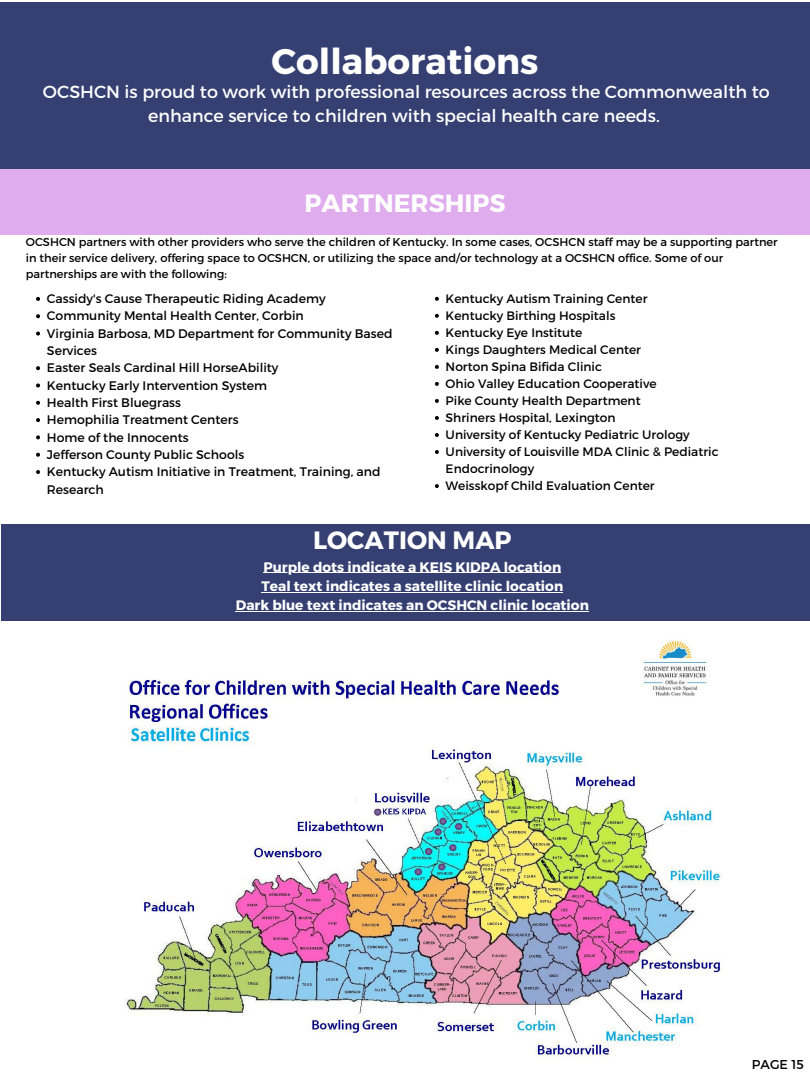
<style>
.page{position:relative;width:810px;height:1080px;background:#fff}
.page>*{position:absolute;margin:0;border:0;box-sizing:border-box;transform-origin:0 0}
.t1{font:700 35.62px "Montserrat";color:#fff}
.t2{font:700 25px "Montserrat";color:#fff}
.t3{font:17.5px/24.4px "Montserrat";color:#fff;text-align:center}
.t4{font:700 13.75px/19.2px "Montserrat";color:#fff;text-align:center}
.t5{font:12.88px "Montserrat";color:#000}
.t6{font:12.44px/17.3px "Montserrat";color:#000}
.t7{font:12.25px/17px "Montserrat";color:#000}
.t8{font:11.38px/15.8px "Montserrat";color:#000}
</style>
<div class="page">
<div style="left:0;top:3px;width:810px;height:167px;background:#353f71"></div>
<div style="left:0;top:170px;width:810px;height:65px;background:#dfaced"></div>
<div style="left:1px;top:524px;width:809px;height:96px;background:#353f71"></div>
<img style="left:125px;top:640px;width:598px;height:419px">
<svg style="left:36px;top:297px;width:4px;height:4px"></svg>
<svg style="left:36px;top:314px;width:4px;height:4px"></svg>
<svg style="left:36px;top:332px;width:4px;height:4px"></svg>
<svg style="left:36px;top:366px;width:4px;height:4px"></svg>
<svg style="left:36px;top:383px;width:4px;height:4px"></svg>
<svg style="left:36px;top:401px;width:4px;height:4px"></svg>
<svg style="left:36px;top:418px;width:4px;height:4px"></svg>
<svg style="left:36px;top:435px;width:4px;height:4px"></svg>
<svg style="left:36px;top:453px;width:4px;height:4px"></svg>
<svg style="left:36px;top:470px;width:4px;height:4px"></svg>
<svg style="left:435px;top:297px;width:4px;height:4px"></svg>
<svg style="left:435px;top:314px;width:4px;height:4px"></svg>
<svg style="left:435px;top:331px;width:4px;height:4px"></svg>
<svg style="left:435px;top:348px;width:4px;height:4px"></svg>
<svg style="left:435px;top:365px;width:4px;height:4px"></svg>
<svg style="left:435px;top:382px;width:4px;height:4px"></svg>
<svg style="left:435px;top:399px;width:4px;height:4px"></svg>
<svg style="left:435px;top:416px;width:4px;height:4px"></svg>
<svg style="left:435px;top:433px;width:4px;height:4px"></svg>
<svg style="left:435px;top:450px;width:4px;height:4px"></svg>
<svg style="left:435px;top:484px;width:4px;height:4px"></svg>
<hr style="left:263px;top:573px;width:298px;height:1px;background:#fff">
<hr style="left:261px;top:592px;width:302px;height:1px;background:#fff">
<hr style="left:236px;top:611px;width:353px;height:1px;background:#fff">
<h1 class="t1" style="left:272px;top:38px;width:268px">Collaborations</h1>
<h3 class="t3" style="left:43px;top:79px;width:728px">OCSHCN is proud to work with professional resources across the Commonwealth to enhance service to children with special health care needs.</h3>
<h2 class="t2" style="left:304px;top:187px;width:203px">PARTNERSHIPS</h2>
<p class="t8" style="left:26px;top:233px;width:753px">OCSHCN partners with other providers who serve the children of Kentucky. In some cases, OCSHCN staff may be a supporting partner in their service delivery, offering space to OCSHCN, or utilizing the space and/or technology at a OCSHCN office. Some of our partnerships are with the following:</p>
<p class="t6" style="left:47px;top:289px;width:347px">Cassidy's Cause Therapeutic Riding Academy Community Mental Health Center, Corbin<br>Virginia Barbosa, MD Department for Community Based Services<br>Easter Seals Cardinal Hill HorseAbility<br>Kentucky Early Intervention System<br>Health First Bluegrass<br>Hemophilia Treatment Centers<br>Home of the Innocents<br>Jefferson County Public Schools<br>Kentucky Autism Initiative in Treatment, Training, and Research</p>
<p class="t7" style="left:446px;top:289px;width:274px">Kentucky Autism Training Center<br>Kentucky Birthing Hospitals<br>Kentucky Eye Institute<br>Kings Daughters Medical Center<br>Norton Spina Bifida Clinic<br>Ohio Valley Education Cooperative<br>Pike County Health Department<br>Shriners Hospital, Lexington<br>University of Kentucky Pediatric Urology<br>University of Louisville MDA Clinic &amp; Pediatric<br>Endocrinology<br>Weisskopf Child Evaluation Center</p>
<h2 class="t2" style="left:313px;top:524px;width:200px">LOCATION MAP</h2>
<p class="t4" style="left:236px;top:556px;width:355px">Purple dots indicate a KEIS KIDPA location<br>Teal text indicates a satellite clinic location<br>Dark blue text indicates an OCSHCN clinic location</p>
<p class="t5" style="left:752px;top:1056px;width:53px">PAGE 15</p>
</div>
